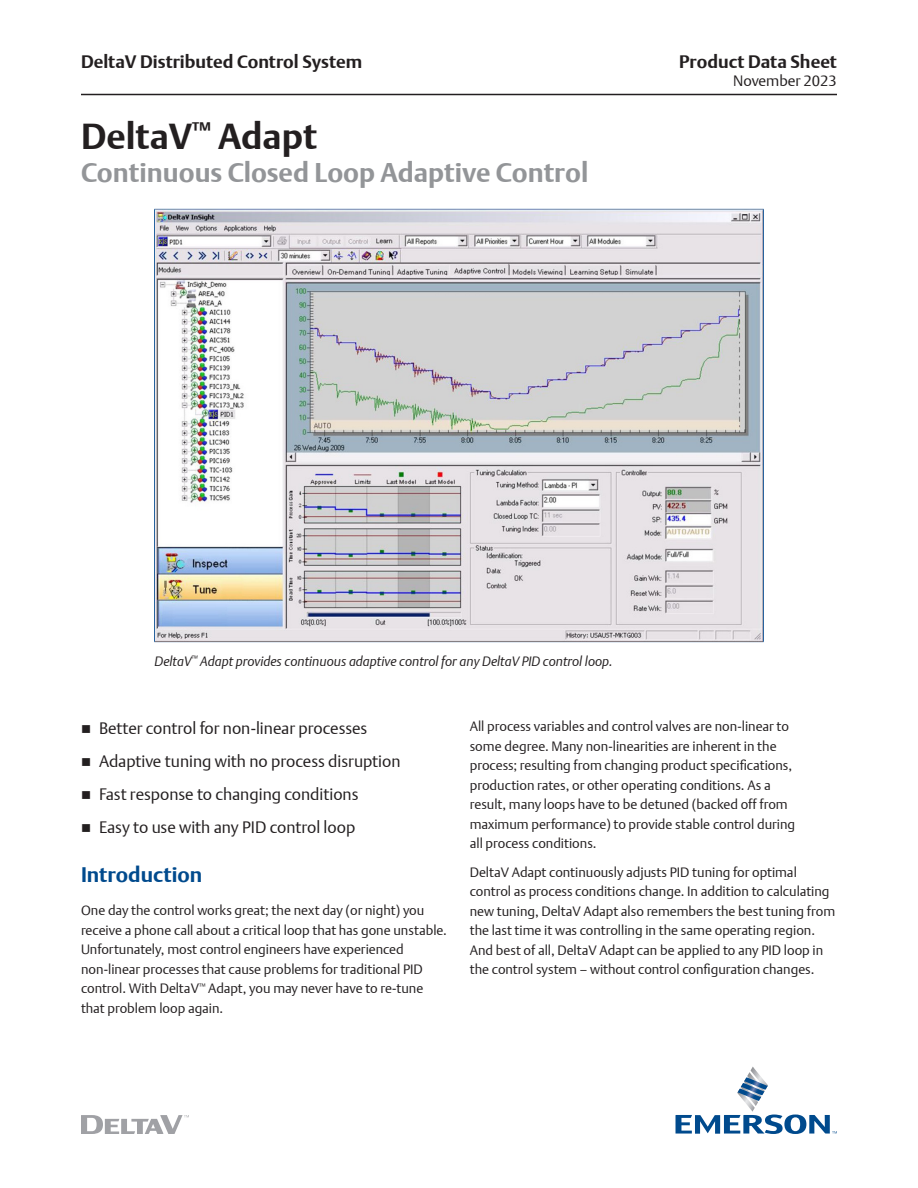
<style>
.page{position:relative;width:918px;height:1188px;background:#fff}
.page>*{position:absolute;margin:0;border:0;box-sizing:border-box;transform-origin:0 0}
.Document_Title_with{font:700 36px "DTL Argo T";color:#231f20}
.Subhead_-_Gray{font:700 27px "DTL Argo T";color:#939598}
.Subhead_1{font:700 21px "DTL Argo T";color:#004a8d}
.t1{font:700 18px "DTL Argo T";color:#231f20}
.t2{font:16.5px "DTL Argo T Light";color:#231f20}
.t3{font:15px "DTL Argo T Light";color:#231f20}
.Body_Text{font:13.5px/19.5px "DTL Argo T Light";color:#231f20}
.Image_Illustration_C{font:italic 13.5px "DTL Argo T Light";color:#231f20}
</style>
<div class="page">
<hr style="left:81px;top:94px;width:756px;height:1px;background:#231f20">
<svg style="left:81px;top:1115px;width:108px;height:19px"></svg>
<svg style="left:676px;top:1066px;width:161px;height:68px"></svg>
<hr style="left:154px;top:209px;width:610px;height:1px;background:#01478d">
<hr style="left:154px;top:210px;width:1px;height:431px;background:#01478d">
<hr style="left:763px;top:210px;width:1px;height:431px;background:#01478d">
<hr style="left:154px;top:641px;width:610px;height:1px;background:#01478d">
<img style="left:155px;top:210px;width:608px;height:431px">
<h3 class="t1" style="left:81px;top:51px;width:283px">DeltaV Distributed Control System</h3>
<h3 class="t1" style="left:679px;top:51px;width:159px">Product Data Sheet</h3>
<p class="Document_Title_with" style="left:81px;top:115px;width:238px">DeltaV<sup>™</sup> Adapt</p>
<p class="Subhead_-_Gray" style="left:81px;top:157px;width:509px">Continuous Closed Loop Adaptive Control</p>
<p class="t3" style="left:733px;top:72px;width:105px">November 2023</p>
<p class="Image_Illustration_C" style="left:155px;top:653px;width:460px">DeltaV<sup>™</sup> Adapt provides continuous adaptive control for any DeltaV PID control loop.</p>
<p class="t2" style="left:99px;top:718px;width:270px">Better control for non-linear processes</p>
<p class="t2" style="left:99px;top:751px;width:303px">Adaptive tuning with no process disruption</p>
<p class="t2" style="left:99px;top:784px;width:261px">Fast response to changing conditions</p>
<p class="t2" style="left:99px;top:817px;width:258px">Easy to use with any PID control loop</p>
<p class="Subhead_1" style="left:81px;top:862px;width:123px">Introduction</p>
<p class="Body_Text" style="left:81px;top:901px;width:367px">One day the control works great; the next day (or night) you receive a phone call about a critical loop that has gone unstable.<br>Unfortunately, most control engineers have experienced non-linear processes that cause problems for traditional PID control. With DeltaV<sup>™</sup> Adapt, you may never have to re-tune that problem loop again.</p>
<p class="Body_Text" style="left:470px;top:717px;width:327px">All process variables and control valves are non-linear to some degree. Many non-linearities are inherent in the process; resulting from changing product specifications, production rates, or other operating conditions. As a result, many loops have to be detuned (backed off from maximum performance) to provide stable control during all process conditions.</p>
<p class="Body_Text" style="left:470px;top:862px;width:367px">DeltaV Adapt continuously adjusts PID tuning for optimal control as process conditions change. In addition to calculating new tuning, DeltaV Adapt also remembers the best tuning from the last time it was controlling in the same operating region.<br>And best of all, DeltaV Adapt can be applied to any PID loop in the control system – without control configuration changes.</p>
</div>
